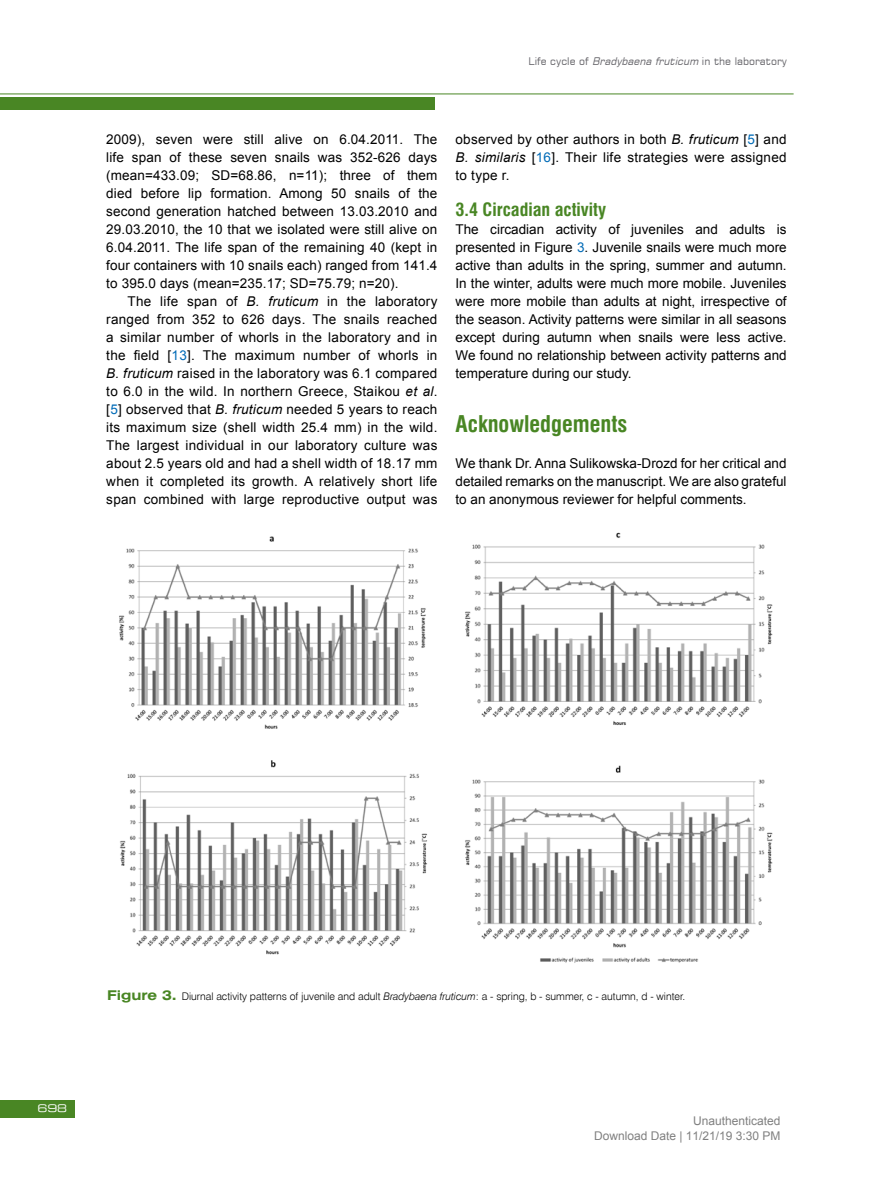
<style>
.page{position:relative;width:893px;height:1178px;background:#fff}
.page>*{position:absolute;margin:0;border:0;box-sizing:border-box;transform-origin:0 0}
.t1{font:700 22.5px "Swis 721 Cn EU";color:#498624}
.t2{font:700 18px "Swis 721 Cn EU";color:#498624}
.t3{font:13.5px/18px "Arial";letter-spacing:.01em;color:#000;text-align:justify}
.t4{font:12px/15px "Arial";color:#808080;text-align:right}
.t5{font:10.5px "Swis 721 Lt EU";color:#000}
.t6{font:10.5px "Square 721 EU";color:#68676c}
.t7{font:10.5px "Square 721 Ex EU";color:#fff}
.s1{font-style:italic}
.s2{color:#006bb7}
.s3{font-family:"Swis 721 Ex EU";font-weight:700;font-size:13.5px;color:#498624}
</style>
<div class="page">
<div style="left:0;top:97px;width:435px;height:12px;background:#498624"></div>
<div style="left:0;top:1100px;width:75px;height:17px;background:#498624"></div>
<hr style="left:0;top:94px;width:794px;height:1px;background:#498624">
<img style="left:119px;top:536px;width:308px;height:419px">
<img style="left:465px;top:532px;width:308px;height:431px">
<p class="t6" style="left:529px;top:54px;width:260px">Life cycle of <span class="s1">Bradybaena fruticum</span> in the laboratory</p>
<p class="t3" style="left:106px;top:130px;width:333px">2009), seven were still alive on 6.04.2011. The life span of these seven snails was 352-626 days (mean=433.09; SD=68.86, n=11); three of them died before lip formation. Among 50 snails of the second generation hatched between 13.03.2010 and 29.03.2010, the 10 that we isolated were still alive on 6.04.2011. The life span of the remaining 40 (kept in four containers with 10 snails each) ranged from 141.4 to 395.0 days (mean=235.17; SD=75.79; n=20).</p>
<p class="t3" style="left:106px;top:292px;width:333px;text-indent:21px">The life span of <span class="s1">B. fruticum</span> in the laboratory ranged from 352 to 626 days. The snails reached a similar number of whorls in the laboratory and in the field [<span class="s2">13</span>]. The maximum number of whorls in <span class="s1">B. fruticum</span> raised in the laboratory was 6.1 compared to 6.0 in the wild. In northern Greece, Staikou <span class="s1">et al</span>. [<span class="s2">5</span>] observed that <span class="s1">B. fruticum</span> needed 5 years to reach its maximum size (shell width 25.4 mm) in the wild.<br>The largest individual in our laboratory culture was about 2.5 years old and had a shell width of 18.17 mm when it completed its growth. A relatively short life span combined with large reproductive output was</p>
<p class="t3" style="left:455px;top:130px;width:333px">observed by other authors in both <span class="s1">B. fruticum</span> [<span class="s2">5</span>] and <span class="s1">B. similaris</span> [<span class="s2">16</span>]. Their life strategies were assigned to type r.</p>
<h2 class="t2" style="left:455px;top:199px;width:152px">3.4 Circadian activity</h2>
<p class="t3" style="left:455px;top:220px;width:333px">The circadian activity of juveniles and adults is presented in Figure <span class="s2">3</span>. Juvenile snails were much more active than adults in the spring, summer and autumn.<br>In the winter, adults were much more mobile. Juveniles were more mobile than adults at night, irrespective of the season. Activity patterns were similar in all seasons except during autumn when snails were less active.<br>We found no relationship between activity patterns and temperature during our study.</p>
<h1 class="t1" style="left:455px;top:410px;width:173px">Acknowledgements</h1>
<p class="t3" style="left:455px;top:454px;width:333px">We thank Dr. Anna Sulikowska-Drozd for her critical and detailed remarks on the manuscript. We are also grateful to an anonymous reviewer for helpful comments.</p>
<p class="t7" style="left:37px;top:1102px;width:31px">698</p>
<p class="t5" style="left:107px;top:990px;width:580px"><span class="s3">Figure 3.</span> Diurnal activity patterns of juvenile and adult <span class="s1">Bradybaena fruticum</span>: a - spring, b - summer, c - autumn, d - winter.</p>
<p class="t4" style="left:594px;top:1115px;width:188px">Unauthenticated<br>Download Date | 11/21/19 3:30 PM</p>
</div>
